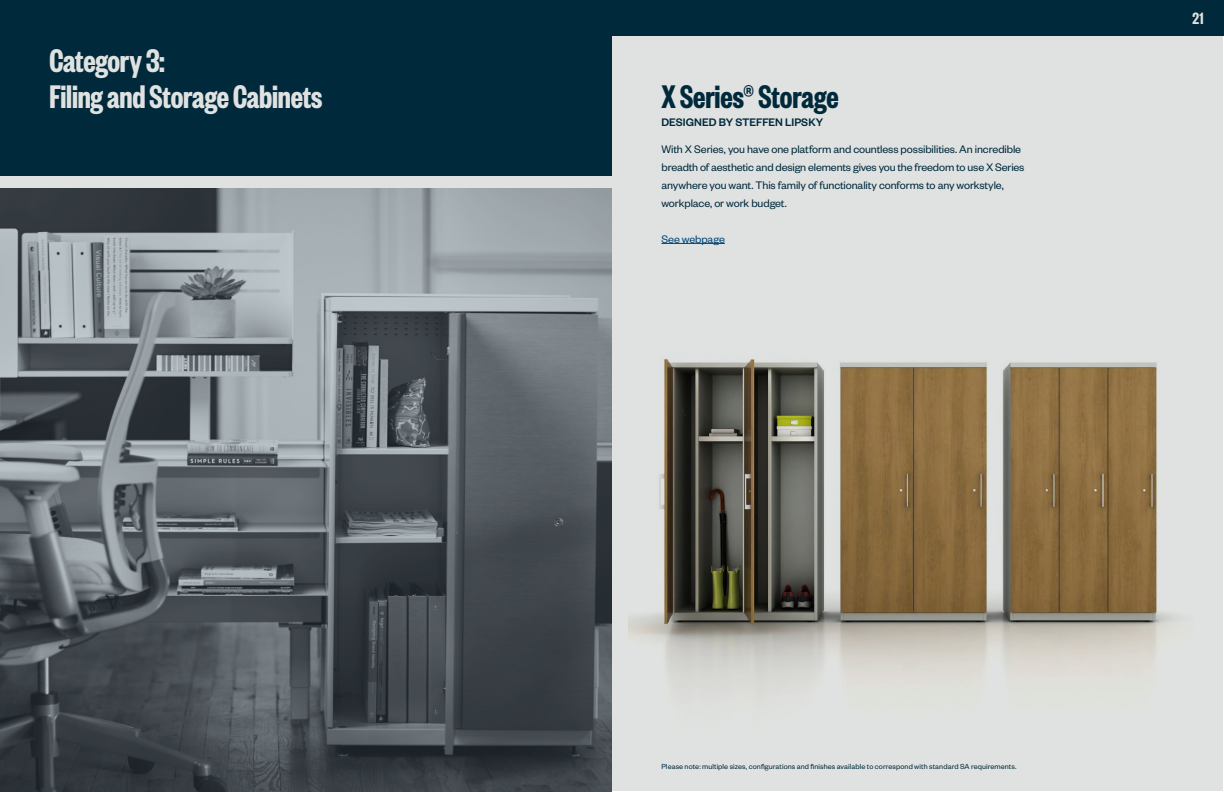
<style>
.page{position:relative;width:1224px;height:792px;background:#fff}
.page>*{position:absolute;margin:0;border:0;box-sizing:border-box;transform-origin:0 0}
.t1{font:600 36px/36px "Founders Grotesk X Cond";letter-spacing:-.005em;color:#e0e2e1}
.t2{font:600 36px "Founders Grotesk X Cond";letter-spacing:-.005em;color:#00293b}
.t3{font:600 18px "Founders Grotesk X Cond";color:#e0e2e1}
.t4{font:12px/18px "Founders Grotesk";letter-spacing:-.01em;color:#00293b}
.t5{font:500 12px "Founders Grotesk";color:#00293b}
.t6{font:12px "Founders Grotesk";letter-spacing:-.005em;color:#004578}
.t7{font:8px "Founders Grotesk";letter-spacing:.01em;color:#00293b}
</style>
<div class="page">
<div style="left:0;top:0;width:1223px;height:791px;background:#e0e2e1"></div>
<div style="left:607px;top:0;width:617px;height:36px;background:#00293b"></div>
<div style="left:0;top:0;width:612px;height:176px;background:#00293b"></div>
<svg style="left:0;top:188px;width:612px;height:604px;background:#62696f"></svg>
<img style="left:628px;top:242px;width:551px;height:450px">
<h1 class="t1" style="left:50px;top:41px;width:275px">Category 3:<br>Filing and Storage Cabinets</h1>
<h1 class="t2" style="left:662px;top:75px;width:179px">X Series® Storage</h1>
<p class="t5" style="left:662px;top:114px;width:163px">DESIGNED BY STEFFEN LIPSKY</p>
<p class="t4" style="left:662px;top:139px;width:365px">With X Series, you have one platform and countless possibilities. An incredible breadth of aesthetic and design elements gives you the freedom to use X Series anywhere you want. This family of functionality conforms to any workstyle, workplace, or work budget.</p>
<p class="t6" style="left:662px;top:231px;width:65px">See webpage</p>
<h2 class="t3" style="left:1192px;top:7px;width:13px">21</h2>
<p class="t7" style="left:662px;top:762px;width:357px">Please note: multiple sizes, configurations and finishes available to correspond with standard SA requirements.</p>
</div>
